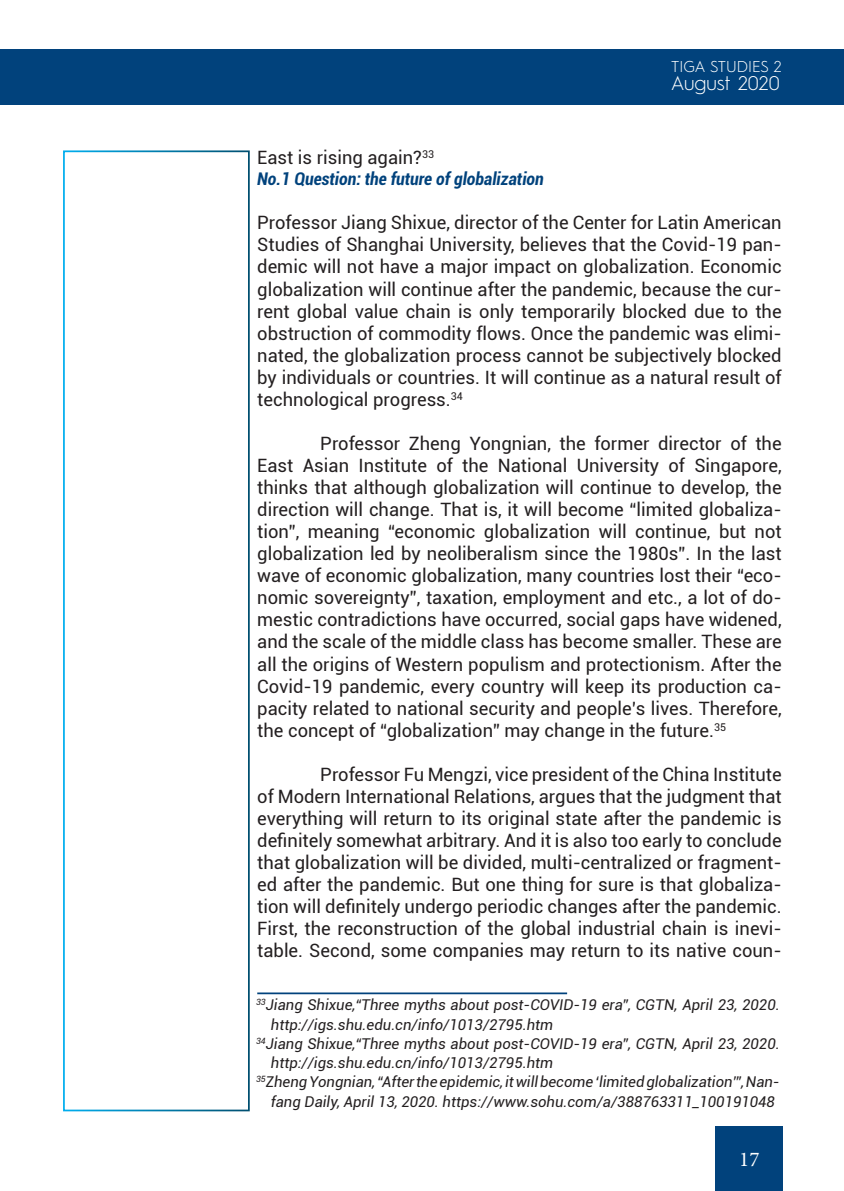
<style>
.page{position:relative;width:844px;height:1191px;background:#fff}
.page>*{position:absolute;margin:0;border:0;box-sizing:border-box;transform-origin:0 0}
.t1{font:21px "Minion Pro";color:#fff}
.t2{font:300 19.78px "Hurme Geometric Sans 1";color:#fff}
.t3{font:18.38px/22.1px "Roboto";color:#231f20;text-align:justify}
.t4{font:italic 700 condensed 17.5px "Roboto";color:#01427c}
.t5{font:300 15.75px "Hurme Geometric Sans 1";color:#fff}
.t6{font:italic 14.88px "Roboto";color:#231f20}
</style>
<div class="page">
<div style="left:715px;top:1126px;width:67px;height:65px;background:#01427c"></div>
<div style="left:0;top:50px;width:843px;height:55px;background:#01427c"></div>
<div style="left:63px;top:150px;width:187px;height:961px;border:2px solid #fff"></div>
<hr style="left:257px;top:992px;width:310px;height:2px;background:#01427c">
<p class="t5" style="left:671px;top:56px;width:112px">TIGA STUDIES 2</p>
<p class="t2" style="left:671px;top:69px;width:110px">August 2020</p>
<p class="t3" style="left:257px;top:146px;width:178px">East is rising again?<sup>33</sup></p>
<p class="t4" style="left:257px;top:167px;width:288px">No.1 Question: the future of globalization</p>
<p class="t3" style="left:257px;top:211px;width:526px">Professor Jiang Shixue, director of the Center for Latin American Studies of Shanghai University, believes that the Covid-19 pan&shy;demic will not have a major impact on globalization. Economic globalization will continue after the pandemic, because the cur&shy;rent global value chain is only temporarily blocked due to the obstruction of commodity flows. Once the pandemic was elimi&shy;nated, the globalization process cannot be subjectively blocked by individuals or countries. It will continue as a natural result of technological progress.<sup>34</sup></p>
<p class="t3" style="left:257px;top:432px;width:526px;text-indent:63px">Professor Zheng Yongnian, the former director of the East Asian Institute of the National University of Singapore, thinks that although globalization will continue to develop, the direction will change. That is, it will become “limited globaliza&shy;tion”, meaning “economic globalization will continue, but not globalization led by neoliberalism since the 1980s”. In the last wave of economic globalization, many countries lost their “eco&shy;nomic sovereignty”, taxation, employment and etc., a lot of do&shy;mestic contradictions have occurred, social gaps have widened, and the scale of the middle class has become smaller. These are all the origins of Western populism and protectionism. After the Covid-19 pandemic, every country will keep its production ca&shy;pacity related to national security and people’s lives. Therefore, the concept of “globalization” may change in the future.<sup>35</sup></p>
<p class="t3" style="left:257px;top:762px;width:526px;text-indent:63px">Professor Fu Mengzi, vice president of the China Institute of Modern International Relations, argues that the judgment that everything will return to its original state after the pandemic is definitely somewhat arbitrary. And it is also too early to conclude that globalization will be divided, multi-centralized or fragment&shy;ed after the pandemic. But one thing for sure is that globaliza&shy;tion will definitely undergo periodic changes after the pandemic.<br>First, the reconstruction of the global industrial chain is inevi&shy;table. Second, some companies may return to its native coun-</p>
<p class="t6" style="left:256px;top:994px;width:525px"><sup>33</sup>Jiang Shixue,“Three myths about post-COVID-19 era”, CGTN, April 23, 2020.</p>
<p class="t6" style="left:271px;top:1014px;width:284px">http://igs.shu.edu.cn/info/1013/2795.htm</p>
<p class="t6" style="left:256px;top:1033px;width:525px"><sup>34</sup>Jiang Shixue,“Three myths about post-COVID-19 era”, CGTN, April 23, 2020.</p>
<p class="t6" style="left:271px;top:1052px;width:284px">http://igs.shu.edu.cn/info/1013/2795.htm</p>
<p class="t6" style="left:256px;top:1071px;width:525px"><sup>35</sup>Zheng Yongnian, “After the epidemic, it will become ‘limited globalization’”, Nan-</p>
<p class="t6" style="left:271px;top:1091px;width:505px">fang Daily, April 13, 2020. https://www.sohu.com/a/388763311_100191048</p>
<p class="t1" style="left:739px;top:1144px;width:22px">17</p>
</div>
